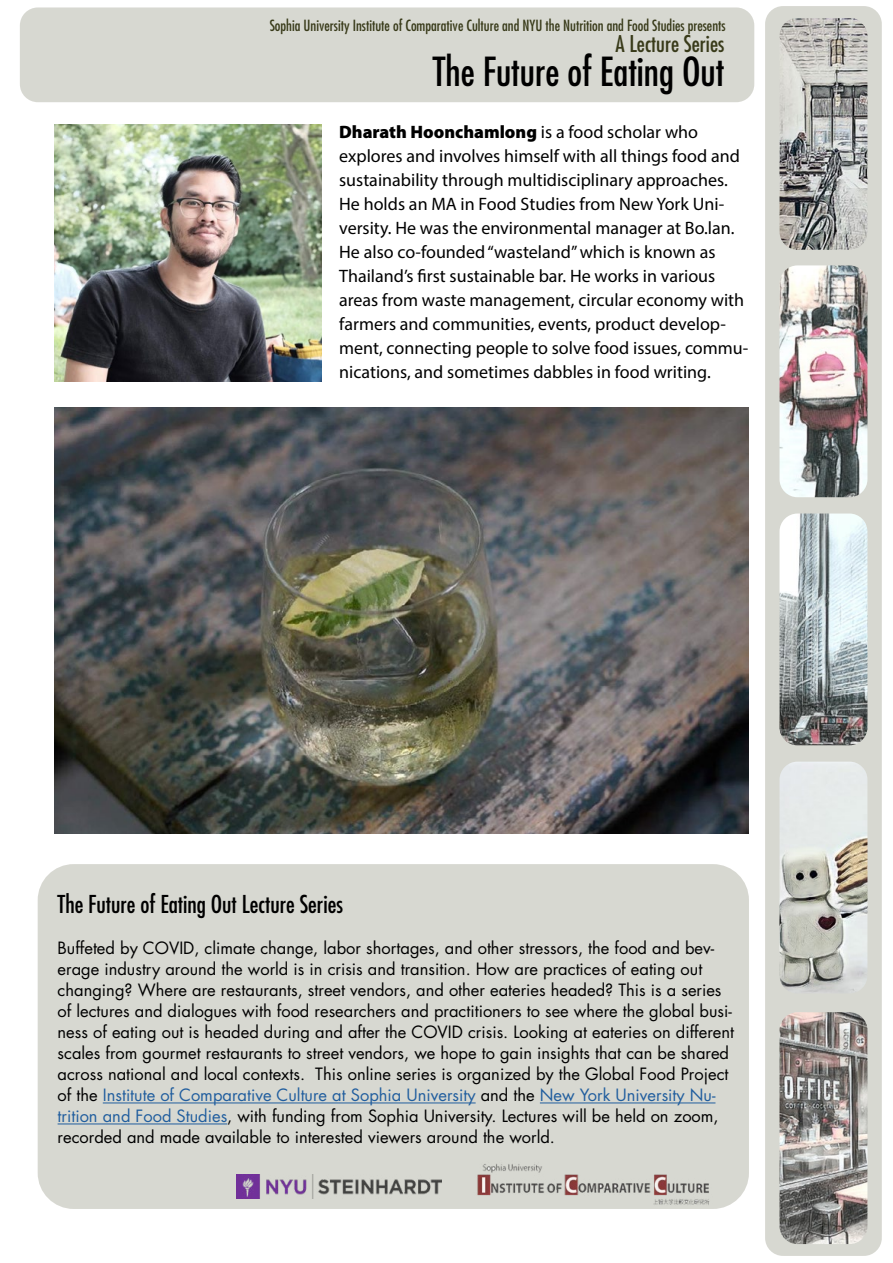
<style>
.page{position:relative;width:893px;height:1263px;background:#fff}
.page>*{position:absolute;margin:0;border:0;box-sizing:border-box;transform-origin:0 0}
.t1{font:condensed 39px "Futura Std";color:#000}
.t2{font:condensed 24px "Futura Std";color:#000}
.t3{font:condensed 22.5px "Futura Std";color:#383a19}
.t4{font:18px/24px "Myriad Pro";color:#000}
.t5{font:16.5px/21px "Futura Std";color:#000}
.t6{font:condensed 15px "Futura Std";color:#383a19}
.s1{font-weight:900}
.s2{color:#215e9e}
</style>
<div class="page">
<div style="left:20px;top:7px;width:734px;height:95px;background:#d7d8d1;border-radius:18px"></div>
<div style="left:765px;top:6px;width:117px;height:1250px;background:#d7d8d1;border-radius:18px"></div>
<img style="left:779px;top:18px;width:88px;height:232px">
<img style="left:779px;top:265px;width:88px;height:232px">
<img style="left:779px;top:513px;width:88px;height:232px">
<img style="left:779px;top:762px;width:88px;height:230px">
<img style="left:779px;top:1012px;width:88px;height:232px">
<img style="left:54px;top:407px;width:695px;height:427px">
<div style="left:38px;top:864px;width:711px;height:345px;background:#d7d8d1;border-radius:36px"></div>
<hr style="left:103px;top:1102px;width:373px;height:1px;background:#215e9e">
<hr style="left:540px;top:1102px;width:175px;height:1px;background:#215e9e">
<hr style="left:58px;top:1123px;width:169px;height:1px;background:#215e9e">
<img style="left:236px;top:1175px;width:205px;height:23px">
<img style="left:477px;top:1163px;width:233px;height:42px">
<img style="left:54px;top:125px;width:267px;height:256px">
<p class="t6" style="left:270px;top:16px;width:457px">Sophia University Institute of Comparative Culture and NYU the Nutrition and Food Studies presents</p>
<h3 class="t3" style="left:616px;top:30px;width:110px">A Lecture Series</h3>
<h1 class="t1" style="left:433px;top:48px;width:293px">The Future of Eating Out</h1>
<p class="t4" style="left:339px;top:120px;width:411px"><span class="s1">Dharath Hoonchamlong</span> is a food scholar who explores and involves himself with all things food and sustainability through multidisciplinary approaches.<br>He holds an MA in Food Studies from New York Uni&shy;versity. He was the environmental manager at Bo.lan.<br>He also co-founded “wasteland” which is known as Thailand’s first sustainable bar. He works in various areas from waste management, circular economy with farmers and communities, events, product develop&shy;ment, connecting people to solve food issues, commu&shy;nications, and sometimes dabbles in food writing.</p>
<h2 class="t2" style="left:58px;top:890px;width:287px">The Future of Eating Out Lecture Series</h2>
<p class="t5" style="left:58px;top:938px;width:678px">Buffeted by COVID, climate change, labor shortages, and other stressors, the food and bev&shy;erage industry around the world is in crisis and transition. How are practices of eating out changing? Where are restaurants, street vendors, and other eateries headed? This is a series of lectures and dialogues with food researchers and practitioners to see where the global busi&shy;ness of eating out is headed during and after the COVID crisis. Looking at eateries on different scales from gourmet restaurants to street vendors, we hope to gain insights that can be shared across national and local contexts. This online series is organized by the Global Food Project of the <span class="s2">Institute of Comparative Culture at Sophia University</span> and the <span class="s2">New York University Nu&shy;trition and Food Studies</span>, with funding from Sophia University. Lectures will be held on zoom, recorded and made available to interested viewers around the world.</p>
</div>
